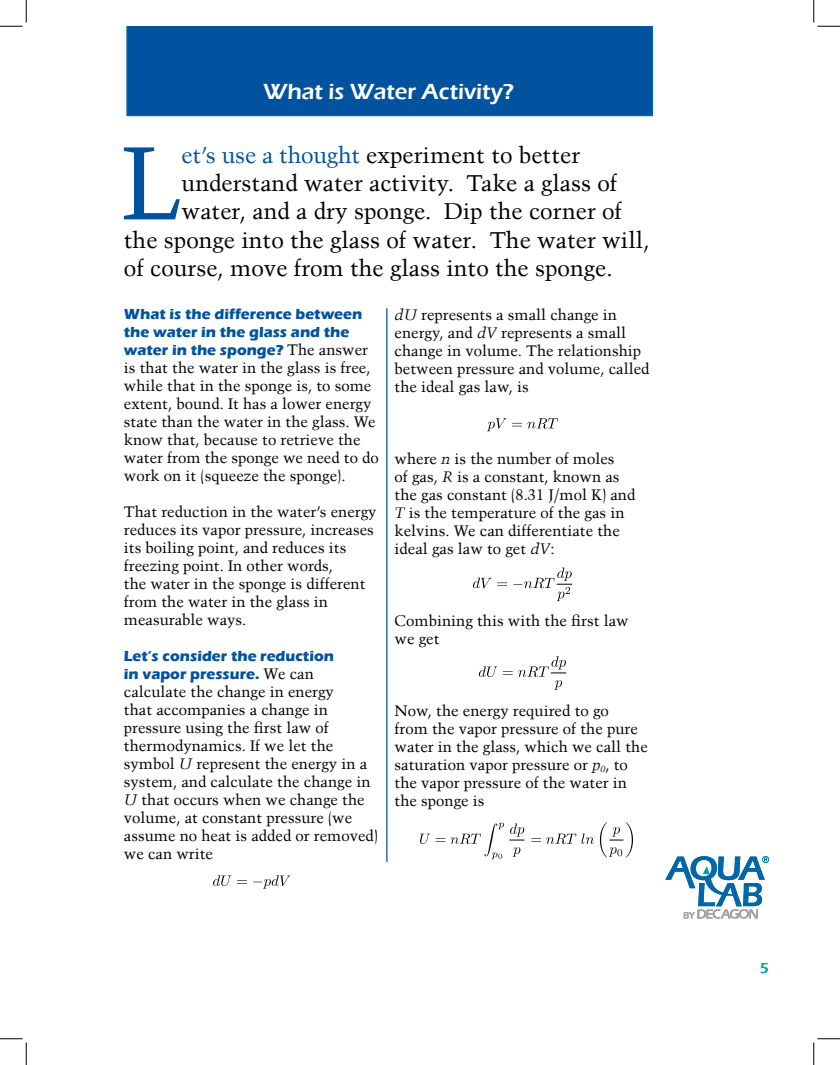
<style>
.page{position:relative;width:840px;height:1065px;background:#fff}
.page>*{position:absolute;margin:0;border:0;box-sizing:border-box;transform-origin:0 0}
._18_trump_text{font:103.12px "Trump Mediaeval LT";color:#0153a0}
._18_trump_text-2{font:22.5px "Trump Mediaeval LT";color:#000}
.page_titles_eras_18{font:600 22.5px "Eras ITC";color:#fff}
.t1{font:15px/18px "Trump Mediaeval LT";color:#000}
.t2{font:600 15px "Eras ITC";color:#00a0b0}
.s1{color:#0153a0}
.s2{font-family:"Eras ITC";font-weight:700;color:#0153a0}
.s3{font-style:italic}
</style>
<div class="page">
<svg style="left:665px;top:856px;width:104px;height:63px"></svg>
<div style="left:126px;top:26px;width:527px;height:90px;background:#0153a0"></div>
<hr style="left:386px;top:308px;width:2px;height:554px;background:#0153a0">
<svg style="left:213px;top:875px;width:34px;height:11px"></svg>
<svg style="left:253px;top:875px;width:37px;height:14px"></svg>
<svg style="left:487px;top:418px;width:71px;height:13px"></svg>
<svg style="left:473px;top:578px;width:34px;height:10px"></svg>
<svg style="left:513px;top:568px;width:59px;height:33px"></svg>
<svg style="left:479px;top:666px;width:18px;height:11px"></svg>
<svg style="left:503px;top:656px;width:63px;height:34px"></svg>
<svg style="left:420px;top:834px;width:10px;height:10px"></svg>
<svg style="left:436px;top:838px;width:9px;height:4px"></svg>
<svg style="left:451px;top:823px;width:73px;height:36px"></svg>
<svg style="left:531px;top:834px;width:63px;height:10px"></svg>
<svg style="left:600px;top:822px;width:33px;height:36px"></svg>
<svg style="left:0;top:0;width:27px;height:27px"></svg>
<svg style="left:0;top:1039px;width:27px;height:26px"></svg>
<svg style="left:814px;top:0;width:26px;height:27px"></svg>
<svg style="left:814px;top:1039px;width:26px;height:26px"></svg>
<p class="page_titles_eras_18" style="left:264px;top:79px;width:252px">What is Water Activity?</p>
<p class="_18_trump_text" style="left:120px;top:121px;width:64px">L</p>
<p class="_18_trump_text-2" style="left:182px;top:142px;width:400px"><span class="s1">et’s use a thought</span> experiment to better</p>
<p class="_18_trump_text-2" style="left:182px;top:170px;width:437px">understand water activity. Take a glass of</p>
<p class="_18_trump_text-2" style="left:182px;top:198px;width:442px">water, and a dry sponge. Dip the corner of</p>
<p class="_18_trump_text-2" style="left:124px;top:226px;width:527px">the sponge into the glass of water. The water will,</p>
<p class="_18_trump_text-2" style="left:124px;top:254px;width:490px">of course, move from the glass into the sponge.</p>
<p class="t1" style="left:124px;top:304px;width:257px"><span class="s2">What is the difference between the water in the glass and the water in the sponge?</span> The answer is that the water in the glass is free, while that in the sponge is, to some extent, bound. It has a lower energy state than the water in the glass. We know that, because to retrieve the water from the sponge we need to do work on it (squeeze the sponge).</p>
<p class="t1" style="left:124px;top:502px;width:254px">That reduction in the water’s energy reduces its vapor pressure, increases its boiling point, and reduces its freezing point. In other words,<br>the water in the sponge is different from the water in the glass in measurable ways.</p>
<p class="t1" style="left:124px;top:646px;width:256px"><span class="s2">Let’s consider the reduction<br>in vapor pressure.</span> We can calculate the change in energy<br>that accompanies a change in pressure using the first law of thermodynamics. If we let the symbol <span class="s3">U</span> represent the energy in a system, and calculate the change in<br><span class="s3">U</span> that occurs when we change the volume, at constant pressure (we assume no heat is added or removed) we can write</p>
<p class="t1" style="left:395px;top:306px;width:257px"><span class="s3">dU</span> represents a small change in energy, and <span class="s3">dV</span> represents a small change in volume. The relationship between pressure and volume, called the ideal gas law, is</p>
<p class="t1" style="left:395px;top:450px;width:242px">where <span class="s3">n</span> is the number of moles<br>of gas, <span class="s3">R</span> is a constant, known as the gas constant (8.31 J/mol K) and<br><span class="s3">T</span> is the temperature of the gas in kelvins. We can differentiate the ideal gas law to get <span class="s3">dV</span>:</p>
<p class="t1" style="left:395px;top:612px;width:236px">Combining this with the first law we get</p>
<p class="t1" style="left:395px;top:702px;width:255px">Now, the energy required to go<br>from the vapor pressure of the pure water in the glass, which we call the saturation vapor pressure or <span class="s3">p</span><sub>0</sub>, to the vapor pressure of the water in the sponge is</p>
<p class="t2" style="left:760px;top:960px;width:11px">5</p>
</div>
